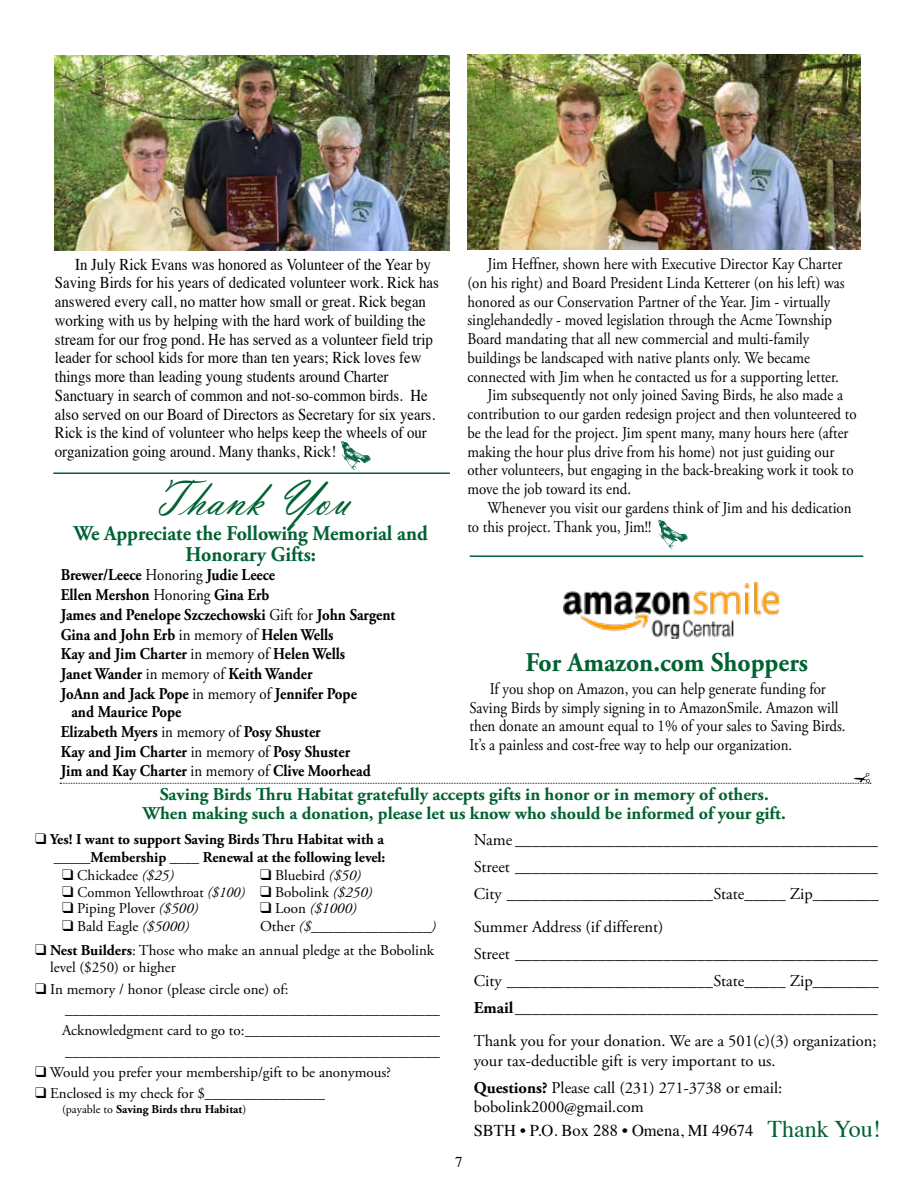
<style>
.page{position:relative;width:918px;height:1188px;background:#fff}
.page>*{position:absolute;margin:0;border:0;box-sizing:border-box;transform-origin:0 0}
.t1{font:52.5px "Vladimir Script";color:#006232;scale:.95 1}
.t2{font:700 27px "Adobe Garamond Pro";color:#006232;scale:.95 1}
.t3{font:700 21px/21px "Adobe Garamond Pro";color:#006232;text-align:center;scale:.95 1}
.t4{font:700 18px/19.5px "Adobe Garamond Pro";color:#006232;text-align:center}
.t5{font:16.5px/18.8px "Adobe Garamond Pro";color:#000;scale:.9 1}
.t6{font:16.5px/18.8px "Times";color:#000;scale:.9 1}
.t7{font:16.5px/27px "Adobe Garamond Pro";color:#000}
.t8{font:700 16.5px/19.8px "Adobe Garamond Pro";color:#000;scale:.9 1}
.t9{font:16.5px "Times";color:#000}
.t10{font:15px/16.5px "Adobe Garamond Pro";color:#000}
.t11{font:700 15px/18px "Adobe Garamond Pro";color:#000;text-align:right}
.t12{font:15px "Adobe Garamond Pro";color:#000;scale:.95 1}
.t13{font:italic 15px "Adobe Garamond Pro";color:#000}
.t14{font:15px "Times";color:#000}
.t15{font:700 12px "Adobe Garamond Pro";color:#000}
.s1{font-weight:400}
.s2{font-style:italic}
.s3{font-style:normal}
.s4{font-weight:700}
.s5{font-size:24px;color:#006232}
</style>
<div class="page">
<svg style="left:60px;top:773px;width:811px;height:11px"></svg>
<svg style="left:658px;top:520px;width:30px;height:28px"></svg>
<img style="left:563px;top:583px;width:217px;height:56px">
<img style="left:468px;top:54px;width:393px;height:196px">
<img style="left:54px;top:56px;width:396px;height:194px">
<hr style="left:470px;top:555px;width:393px;height:2px;background:#006232">
<hr style="left:53px;top:472px;width:397px;height:2px;background:#006232">
<svg style="left:341px;top:441px;width:30px;height:29px"></svg>
<p class="t6" style="left:55px;top:253px;width:428px;text-indent:20px">In July Rick Evans was honored as Volunteer of the Year by Saving Birds for his years of dedicated volunteer work. Rick has answered every call, no matter how small or great. Rick began working with us by helping with the hard work of building the stream for our frog pond. He has served as a volunteer field trip leader for school kids for more than ten years; Rick loves few things more than leading young students around Charter Sanctuary in search of common and not-so-common birds. He also served on our Board of Directors as Secretary for six years.<br>Rick is the kind of volunteer who helps keep the wheels of our organization going around. Many thanks, Rick!</p>
<h1 class="t1" style="left:153px;top:468px;width:210px">Thank You</h1>
<p class="t3" style="left:74px;top:523px;width:374px">We Appreciate the Following Memorial and<br>Honorary Gifts:</p>
<p class="t8" style="left:61px;top:565px;width:373px">Brewer/Leece <span class="s1">Honoring</span> Judie Leece<br>Ellen Mershon <span class="s1">Honoring</span> Gina Erb<br>James and Penelope Szczechowski <span class="s1">Gift for</span> John Sargent Gina and John Erb <span class="s1">in memory of</span> Helen Wells<br>Kay and Jim Charter <span class="s1">in memory of</span> Helen Wells<br>Janet Wander <span class="s1">in memory of</span> Keith Wander<br>JoAnn and Jack Pope <span class="s1">in memory of</span> Jennifer Pope</p>
<p class="t8" style="left:61px;top:702px;width:346px;text-indent:11px">and Maurice Pope<br>Elizabeth Myers <span class="s1">in memory of</span> Posy Shuster<br>Kay and Jim Charter <span class="s1">in memory of</span> Posy Shuster Jim and Kay Charter <span class="s1">in memory of</span> Clive Moorhead</p>
<p class="t5" style="left:488px;top:255px;width:396px">Jim Heffner, shown here with Executive Director Kay Charter</p>
<p class="t5" style="left:467px;top:274px;width:421px">(on his right) and Board President Linda Ketterer (on his left) was</p>
<p class="t5" style="left:467px;top:293px;width:405px">honored as our Conservation Partner of the Year. Jim - virtually</p>
<p class="t5" style="left:467px;top:311px;width:407px">singlehandedly - moved legislation through the Acme Township</p>
<p class="t5" style="left:467px;top:330px;width:382px">Board mandating that all new commercial and multi-family</p>
<p class="t5" style="left:467px;top:349px;width:382px">buildings be landscaped with native plants only. We became</p>
<p class="t5" style="left:467px;top:368px;width:414px">connected with Jim when he contacted us for a supporting letter.</p>
<p class="t5" style="left:488px;top:386px;width:397px">Jim subsequently not only joined Saving Birds, he also made a</p>
<p class="t5" style="left:467px;top:405px;width:434px">contribution to our garden redesign project and then volunteered to</p>
<p class="t5" style="left:467px;top:424px;width:425px">be the lead for the project. Jim spent many, many hours here (after</p>
<p class="t5" style="left:467px;top:443px;width:409px">making the hour plus drive from his home) not just guiding our</p>
<p class="t5" style="left:467px;top:461px;width:431px">other volunteers, but engaging in the back-breaking work it took to</p>
<p class="t5" style="left:467px;top:480px;width:183px">move the job toward its end.</p>
<p class="t5" style="left:488px;top:499px;width:406px">Whenever you visit our gardens think of Jim and his dedication</p>
<p class="t5" style="left:467px;top:518px;width:206px">to this project. Thank you, Jim!!</p>
<h2 class="t2" style="left:525px;top:646px;width:299px">For Amazon.com Shoppers</h2>
<p class="t5" style="left:470px;top:680px;width:419px;text-indent:20px">If you shop on Amazon, you can help generate funding for Saving Birds by simply signing in to AmazonSmile. Amazon will then donate an amount equal to 1% of your sales to Saving Birds.<br>It’s a painless and cost-free way to help our organization.</p>
<p class="t4" style="left:143px;top:785px;width:644px">Saving Birds Thru Habitat gratefully accepts gifts in honor or in memory of others.<br>When making such a donation, please let us know who should be informed of your gift.</p>
<p class="t11" style="left:35px;top:831px;width:352px">❑ Yes! I want to support Saving Birds Thru Habitat with a _____Membership ____ Renewal at the following level:</p>
<p class="t10" style="left:62px;top:868px;width:113px">❑ Chickadee <span class="s2">($25)</span></p>
<p class="t10" style="left:260px;top:868px;width:102px">❑ Bluebird <span class="s2">($50)</span></p>
<p class="t12" style="left:62px;top:883px;width:328px">❑ Common Yellowthroat <span class="s2">($100)</span> ❑ Bobolink <span class="s2">($250)</span></p>
<p class="t10" style="left:62px;top:901px;width:138px">❑ Piping Plover <span class="s2">($500)</span></p>
<p class="t13" style="left:260px;top:900px;width:98px">❑ <span class="s3">Loon</span> ($1000)</p>
<p class="t10" style="left:62px;top:919px;width:129px">❑ Bald Eagle <span class="s2">($5000)</span></p>
<p class="t13" style="left:260px;top:918px;width:177px"><span class="s3">Other</span> ($________________)</p>
<p class="t10" style="left:50px;top:943px;width:386px;text-indent:-15px">❑ <span class="s4">Nest Builders</span>: Those who make an annual pledge at the Bobolink level ($250) or higher</p>
<p class="t10" style="left:65px;top:981px;width:376px;line-height:19.5px;text-indent:-30px">❑ In memory / honor (please circle one) of: __________________________________________________</p>
<p class="t10" style="left:62px;top:1020px;width:379px;line-height:21px">Acknowledgment card to go to:__________________________ __________________________________________________</p>
<p class="t10" style="left:35px;top:1065px;width:358px">❑ Would you prefer your membership/gift to be anonymous?</p>
<p class="t10" style="left:35px;top:1086px;width:291px">❑ Enclosed is my check for $________________</p>
<p class="t15" style="left:62px;top:1102px;width:186px"><span class="s1">(payable to</span> Saving Birds thru Habitat<span class="s1">)</span></p>
<p class="t7" style="left:474px;top:827px;width:407px;text-align:justify">Name ____________________________________________ Street ____________________________________________ City _________________________State_____ Zip________</p>
<p class="t7" style="left:474px;top:914px;width:407px">Summer Address (if different)<br>Street ____________________________________________ City _________________________State_____ Zip________ <span class="s4">Email</span>____________________________________________</p>
<p class="t7" style="left:474px;top:1032px;width:404px;line-height:19.5px">Thank you for your donation. We are a 501(c)(3) organization; your tax-deductible gift is very important to us.</p>
<p class="t7" style="left:474px;top:1078px;width:310px;line-height:19.5px"><span class="s4">Questions?</span> Please call (231) 271-3738 or email: bobolink2000@gmail.com</p>
<p class="t9" style="left:474px;top:1115px;width:409px">SBTH • P.O. Box 288 • Omena, MI 49674 <span class="s5">Thank You!</span></p>
<p class="t14" style="left:455px;top:1148px;width:9px">7</p>
</div>
